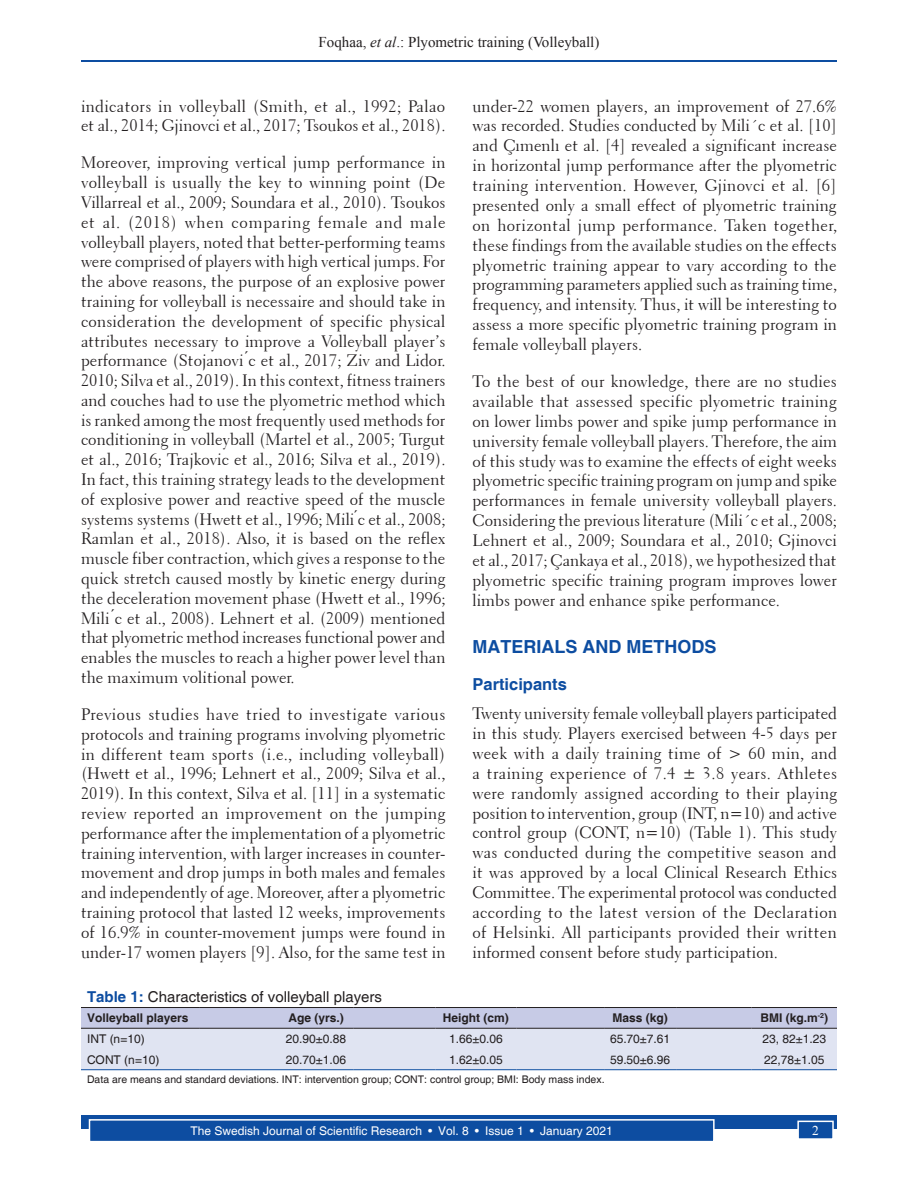
<style>
.page{position:relative;width:918px;height:1188px;background:#fff}
.page>*{position:absolute;margin:0;border:0;box-sizing:border-box;transform-origin:0 0}
.t1{font:700 18px "Helvetica";color:#0d4da1}
.TX{font:16.5px/19.8px "Transitional 521 BT Roman A";color:#231f20;text-align:justify}
.TX-2{font:16.5px/19.8px "Transitional 521 BT Roman A";letter-spacing:.02em;color:#231f20}
.t2{font:700 16.5px "Helvetica";color:#0d4da1}
.t3{font:15px "Times New Roman";color:#231f20}
.TT{font:15px "Helvetica";color:#231f20}
.Folio{font:13.5px "Times New Roman";color:#fff}
.Footer{font:12px "Helvetica";color:#fff}
.TCH{font:700 12px "Helvetica";color:#231f20}
.TBL{font:12px "Helvetica";color:#231f20}
.TB{font:12px "Helvetica";color:#231f20}
.TFN{font:10.5px "Helvetica";color:#231f20}
.s1{font-style:italic}
.s2{font-family:"Times New Roman"}
.s3{font-weight:700;color:#0d4da1}
</style>
<div class="page">
<hr style="left:81px;top:61px;width:756px;height:1px;background:#0d4da1">
<div style="left:81px;top:1116px;width:756px;height:13px;background:#0d4da1"></div>
<div style="left:90px;top:1120px;width:624px;height:22px;background:#0d4da1"></div>
<div style="left:89px;top:1119px;width:626px;height:23px;border:2px solid #fff"></div>
<div style="left:798px;top:1121px;width:35px;height:18px;background:#0d4da1"></div>
<div style="left:797px;top:1121px;width:37px;height:19px;border:2px solid #fff"></div>
<svg style="left:81px;top:1008px;width:756px;height:61px;background:#d6daed"></svg>
<hr style="left:81px;top:1069px;width:118px;height:1px;background:#0d4da1">
<hr style="left:199px;top:1069px;width:80px;height:1px;background:#0d4da1">
<hr style="left:279px;top:1069px;width:74px;height:1px;background:#0d4da1">
<hr style="left:353px;top:1069px;width:82px;height:1px;background:#0d4da1">
<hr style="left:435px;top:1069px;width:81px;height:1px;background:#0d4da1">
<hr style="left:516px;top:1069px;width:88px;height:1px;background:#0d4da1">
<hr style="left:604px;top:1069px;width:72px;height:1px;background:#0d4da1">
<hr style="left:676px;top:1069px;width:76px;height:1px;background:#0d4da1">
<hr style="left:752px;top:1069px;width:85px;height:1px;background:#0d4da1">
<hr style="left:81px;top:1007px;width:118px;height:1px;background:#231f20">
<hr style="left:199px;top:1007px;width:80px;height:1px;background:#231f20">
<hr style="left:279px;top:1007px;width:74px;height:1px;background:#231f20">
<hr style="left:353px;top:1007px;width:82px;height:1px;background:#231f20">
<hr style="left:435px;top:1007px;width:81px;height:1px;background:#231f20">
<hr style="left:516px;top:1007px;width:88px;height:1px;background:#231f20">
<hr style="left:604px;top:1007px;width:72px;height:1px;background:#231f20">
<hr style="left:676px;top:1007px;width:76px;height:1px;background:#231f20">
<hr style="left:752px;top:1007px;width:85px;height:1px;background:#231f20">
<hr style="left:81px;top:1028px;width:118px;height:1px;background:#231f20">
<hr style="left:199px;top:1028px;width:80px;height:1px;background:#231f20">
<hr style="left:279px;top:1028px;width:74px;height:1px;background:#231f20">
<hr style="left:353px;top:1028px;width:82px;height:1px;background:#231f20">
<hr style="left:435px;top:1028px;width:81px;height:1px;background:#231f20">
<hr style="left:516px;top:1028px;width:88px;height:1px;background:#231f20">
<hr style="left:604px;top:1028px;width:72px;height:1px;background:#231f20">
<hr style="left:676px;top:1028px;width:76px;height:1px;background:#231f20">
<hr style="left:752px;top:1028px;width:85px;height:1px;background:#231f20">
<p class="t3" style="left:319px;top:32px;width:282px">Foqhaa, <span class="s1">et al</span>.: Plyometric training (Volleyball)</p>
<p class="TX-2" style="left:81px;top:96px;width:366px">indicators in volleyball (Smith, et al., 1992; Palao et al., 2014; Gjinovci et al., 2017; Tsoukos et al., 2018).</p>
<p class="TX" style="left:81px;top:153px;width:366px">Moreover, improving vertical jump performance in volleyball is usually the key to winning point (De Villarreal et al., 2009; Soundara et al., 2010). Tsoukos et al. (2018) when comparing female and male volleyball players, noted that better-performing teams were comprised of players with high vertical jumps. For the above reasons, the purpose of an explosive power training for volleyball is necessaire and should take in consideration the development of specific physical attributes necessary to improve a Volleyball player’s performance (Stojanovi <span class="s2">́</span>c et al., 2017; Ziv and Lidor.<br>2010; Silva et al., 2019). In this context, fitness trainers and couches had to use the plyometric method which is ranked among the most frequently used methods for conditioning in volleyball (Martel et al., 2005; Turgut et al., 2016; Trajkovic et al., 2016; Silva et al., 2019).<br>In fact, this training strategy leads to the development of explosive power and reactive speed of the muscle systems systems (Hwett et al., 1996; Mili <span class="s2">́</span>c et al., 2008; Ramlan et al., 2018). Also, it is based on the reflex muscle fiber contraction, which gives a response to the quick stretch caused mostly by kinetic energy during the deceleration movement phase (Hwett et al., 1996; Mili <span class="s2">́</span>c et al., 2008). Lehnert et al. (2009) mentioned that plyometric method increases functional power and enables the muscles to reach a higher power level than the maximum volitional power.</p>
<p class="TX" style="left:81px;top:705px;width:366px">Previous studies have tried to investigate various protocols and training programs involving plyometric in different team sports (i.e., including volleyball) (Hwett et al., 1996; Lehnert et al., 2009; Silva et al., 2019). In this context, Silva et al. [11] in a systematic review reported an improvement on the jumping performance after the implementation of a plyometric training intervention, with larger increases in counter&shy;movement and drop jumps in both males and females and independently of age. Moreover, after a plyometric training protocol that lasted 12 weeks, improvements of 16.9% in counter-movement jumps were found in under-17 women players [9]. Also, for the same test in</p>
<p class="TX" style="left:472px;top:96px;width:366px">under-22 women players, an improvement of 27.6% was recorded. Studies conducted by Mili´c et al. [10] and Çımenlı et al. [4] revealed a significant increase in horizontal jump performance after the plyometric training intervention. However, Gjinovci et al. [6] presented only a small effect of plyometric training on horizontal jump performance. Taken together, these findings from the available studies on the effects plyometric training appear to vary according to the programming parameters applied such as training time, frequency, and intensity. Thus, it will be interesting to assess a more specific plyometric training program in female volleyball players.</p>
<p class="TX" style="left:472px;top:372px;width:366px">To the best of our knowledge, there are no studies available that assessed specific plyometric training on lower limbs power and spike jump performance in university female volleyball players. Therefore, the aim of this study was to examine the effects of eight weeks plyometric specific training program on jump and spike performances in female university volleyball players.<br>Considering the previous literature (Mili´c et al., 2008; Lehnert et al., 2009; Soundara et al., 2010; Gjinovci et al., 2017; Çankaya et al., 2018), we hypothesized that plyometric specific training program improves lower limbs power and enhance spike performance.</p>
<h1 class="t1" style="left:472px;top:636px;width:245px">MATERIALS AND METHODS</h1>
<h2 class="t2" style="left:472px;top:674px;width:96px">Participants</h2>
<p class="TX" style="left:472px;top:704px;width:366px">Twenty university female volleyball players participated in this study. Players exercised between 4-5 days per week with a daily training time of &gt; 60 min, and a training experience of 7.4 ± 3.8 years. Athletes were randomly assigned according to their playing position to intervention, group (INT, n=10) and active control group (CONT, n=10) (Table 1). This study was conducted during the competitive season and it was approved by a local Clinical Research Ethics Committee. The experimental protocol was conducted according to the latest version of the Declaration of Helsinki. All participants provided their written informed consent before study participation.</p>
<p class="TT" style="left:87px;top:988px;width:297px"><span class="s3">Table 1:</span> Characteristics of volleyball players</p>
<p class="TCH" style="left:87px;top:1011px;width:103px">Volleyball players</p>
<p class="TCH" style="left:288px;top:1011px;width:57px">Age (yrs.)</p>
<p class="TCH" style="left:443px;top:1011px;width:67px">Height (cm)</p>
<p class="TCH" style="left:612px;top:1011px;width:57px">Mass (kg)</p>
<p class="TCH" style="left:760px;top:1011px;width:69px">BMI (kg.m<sup>-2</sup>)</p>
<p class="TB" style="left:87px;top:1032px;width:59px">INT (n=10)</p>
<p class="TB" style="left:286px;top:1032px;width:62px">20.90±0.88</p>
<p class="TB" style="left:449px;top:1032px;width:55px">1.66±0.06</p>
<p class="TB" style="left:610px;top:1032px;width:61px">65.70±7.61</p>
<p class="TB" style="left:762px;top:1032px;width:65px">23, 82±1.23</p>
<p class="TBL" style="left:87px;top:1053px;width:74px">CONT (n=10)</p>
<p class="TBL" style="left:286px;top:1053px;width:62px">20.70±1.06</p>
<p class="TBL" style="left:449px;top:1053px;width:55px">1.62±0.05</p>
<p class="TBL" style="left:610px;top:1053px;width:61px">59.50±6.96</p>
<p class="TBL" style="left:764px;top:1053px;width:62px">22,78±1.05</p>
<p class="TFN" style="left:87px;top:1074px;width:519px">Data are means and standard deviations. INT: intervention group; CONT: control group; BMI: Body mass index.</p>
<p class="Footer" style="left:191px;top:1124px;width:424px">The Swedish Journal of Scientific Research • Vol. 8 • Issue 1 • January 2021</p>
<p class="Folio" style="left:812px;top:1121px;width:8px">2</p>
</div>
